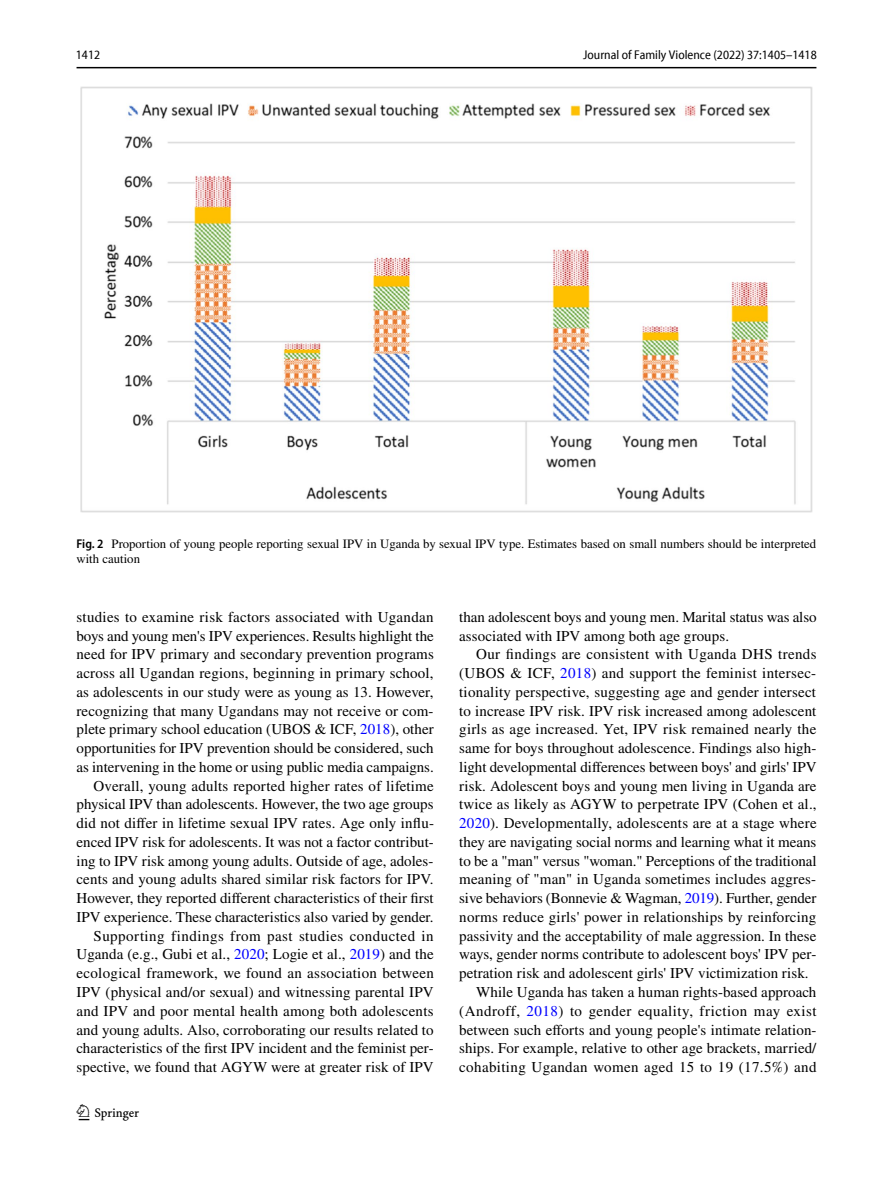
<style>
.page{position:relative;width:893px;height:1187px;background:#fff}
.page>*{position:absolute;margin:0;border:0;box-sizing:border-box;transform-origin:0 0}
.t1{font:22.5px "Springnew Regular 2";color:#000}
.t2{font:15px/18.8px "STIX";letter-spacing:.005em;color:#000;text-align:right}
.t3{font:15px "STIX";letter-spacing:.025em;color:#000}
.t4{font:15px "STIX";letter-spacing:.03em;color:#000}
.t5{font:12.75px/15px "STIX";color:#000}
.t6{font:semi-condensed 12.75px "Myriad Pro Unic";color:#000}
.s1{font-family:"Myriad Pro";font-weight:600;font-stretch:semi-condensed}
.s2{color:#00f}
</style>
<div class="page">
<hr style="left:77px;top:67px;width:739px;height:1px;background:#000">
<img style="left:81px;top:87px;width:731px;height:426px">
<p class="t6" style="left:76px;top:50px;width:26px">1412</p>
<p class="t6" style="left:583px;top:50px;width:235px">Journal of Family Violence (2022) 37:1405–1418</p>
<p class="t5" style="left:77px;top:537px;width:741px"><span class="s1">Fig. 2</span> Proportion of young people reporting sexual IPV in Uganda by sexual IPV type. Estimates based on small numbers should be interpreted with caution</p>
<p class="t2" style="left:77px;top:608px;width:359px">studies to examine risk factors associated with Ugandan boys and young men's IPV experiences. Results highlight the need for IPV primary and secondary prevention programs across all Ugandan regions, beginning in primary school, as adolescents in our study were as young as 13. However, recognizing that many Ugandans may not receive or com&shy;plete primary school education (UBOS &amp; ICF, <span class="s2">2018</span>), other opportunities for IPV prevention should be considered, such as intervening in the home or using public media campaigns.<br>Overall, young adults reported higher rates of lifetime physical IPV than adolescents. However, the two age groups did not differ in lifetime sexual IPV rates. Age only influ&shy;enced IPV risk for adolescents. It was not a factor contribut&shy;ing to IPV risk among young adults. Outside of age, adoles&shy;cents and young adults shared similar risk factors for IPV.<br>However, they reported different characteristics of their first IPV experience. These characteristics also varied by gender.<br>Supporting findings from past studies conducted in Uganda (e.g., Gubi et al., <span class="s2">2020</span>; Logie et al., <span class="s2">2019</span>) and the ecological framework, we found an association between IPV (physical and/or sexual) and witnessing parental IPV and IPV and poor mental health among both adolescents and young adults. Also, corroborating our results related to characteristics of the first IPV incident and the feminist per&shy;spective, we found that AGYW were at greater risk of IPV</p>
<p class="t2" style="left:459px;top:608px;width:359px;text-align:left">than adolescent boys and young men. Marital status was also associated with IPV among both age groups.</p>
<p class="t3" style="left:476px;top:644px;width:342px">Our findings are consistent with Uganda DHS trends</p>
<p class="t2" style="left:459px;top:664px;width:359px">(UBOS &amp; ICF, <span class="s2">2018</span>) and support the feminist intersec-</p>
<p class="t2" style="left:459px;top:683px;width:358px">tionality perspective, suggesting age and gender intersect</p>
<p class="t2" style="left:459px;top:702px;width:359px">to increase IPV risk. IPV risk increased among adolescent</p>
<p class="t2" style="left:459px;top:721px;width:359px">girls as age increased. Yet, IPV risk remained nearly the</p>
<p class="t2" style="left:459px;top:739px;width:359px">same for boys throughout adolescence. Findings also high-</p>
<p class="t2" style="left:459px;top:758px;width:359px">light developmental differences between boys' and girls' IPV</p>
<p class="t2" style="left:459px;top:777px;width:359px">risk. Adolescent boys and young men living in Uganda are</p>
<p class="t2" style="left:459px;top:796px;width:359px">twice as likely as AGYW to perpetrate IPV (Cohen et al.,</p>
<p class="t2" style="left:459px;top:814px;width:359px"><span class="s2">2020</span>). Developmentally, adolescents are at a stage where</p>
<p class="t2" style="left:459px;top:833px;width:359px">they are navigating social norms and learning what it means</p>
<p class="t2" style="left:459px;top:852px;width:359px">to be a "man" versus "woman." Perceptions of the traditional</p>
<p class="t2" style="left:459px;top:871px;width:358px">meaning of "man" in Uganda sometimes includes aggres-</p>
<p class="t2" style="left:459px;top:889px;width:359px">sive behaviors (Bonnevie &amp; Wagman, <span class="s2">2019</span>). Further, gender</p>
<p class="t2" style="left:459px;top:908px;width:359px">norms reduce girls' power in relationships by reinforcing</p>
<p class="t2" style="left:459px;top:927px;width:359px">passivity and the acceptability of male aggression. In these</p>
<p class="t2" style="left:459px;top:946px;width:359px">ways, gender norms contribute to adolescent boys' IPV per-</p>
<p class="t2" style="left:459px;top:964px;width:351px">petration risk and adolescent girls' IPV victimization risk.</p>
<p class="t2" style="left:476px;top:983px;width:342px">While Uganda has taken a human rights-based approach</p>
<p class="t4" style="left:459px;top:1000px;width:359px">(Androff, <span class="s2">2018</span>) to gender equality, friction may exist</p>
<p class="t2" style="left:459px;top:1021px;width:359px">between such efforts and young people's intimate relation-</p>
<p class="t2" style="left:459px;top:1039px;width:359px">ships. For example, relative to other age brackets, married/</p>
<p class="t3" style="left:459px;top:1056px;width:359px">cohabiting Ugandan women aged 15 to 19 (17.5%) and</p>
<h1 class="t1" style="left:79px;top:1104px;width:62px">1 3</h1>
</div>
